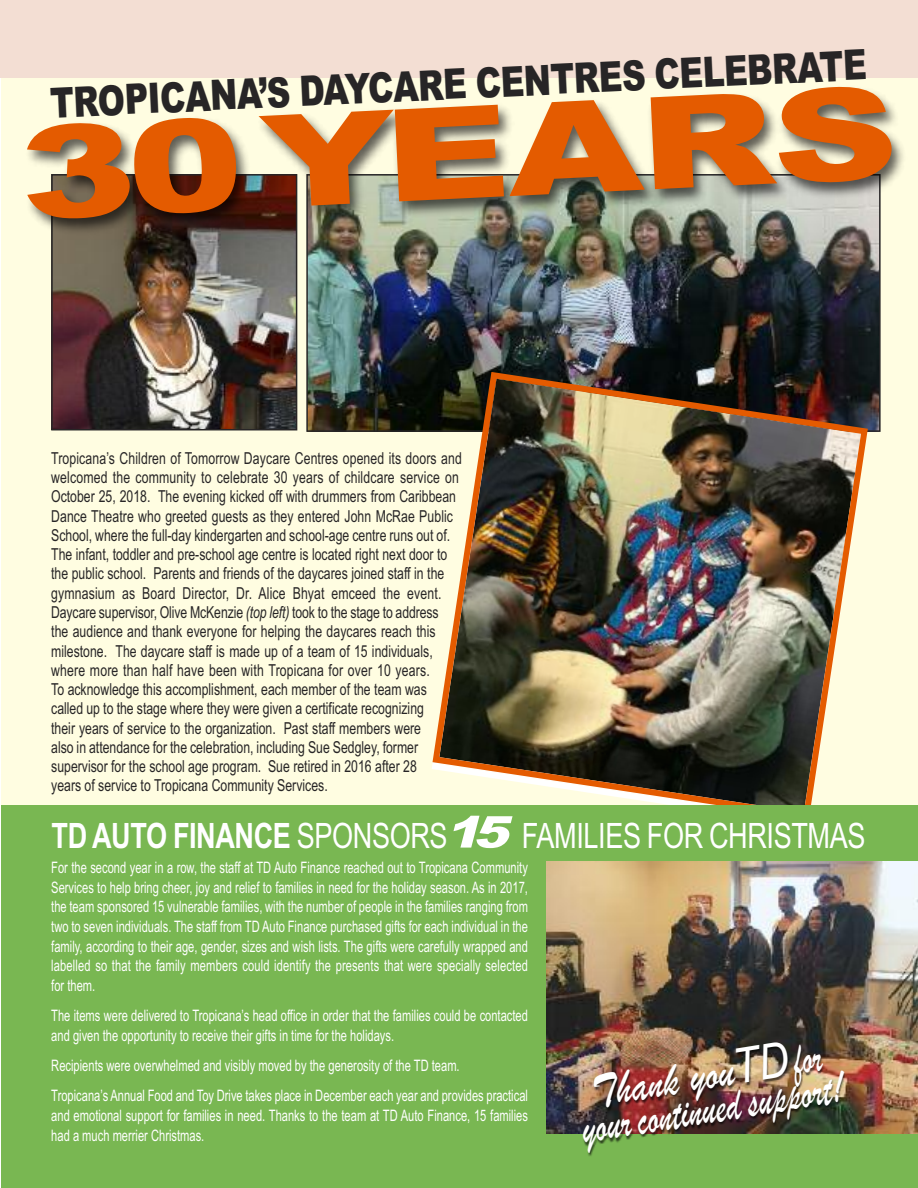
<style>
.page{position:relative;width:918px;height:1188px;background:#fff}
.page>*{position:absolute;margin:0;border:0;box-sizing:border-box;transform-origin:0 0}
.t1{font:900 128.25px "Arial";color:#e45b00;scale:1.35 1}
.t2{font:48.75px "Brush Script";color:#fff;scale:.74 1}
.t3{font:48.75px "Brush Script";color:#fff;scale:.86 1}
.t4{font:900 42px "Arial";color:#272526;scale:.78 1}
.t5{font:34.95px "Arial";letter-spacing:-.015em;color:#fff;scale:.77 1}
.t6{font:16.5px/19.2px "Arial Narrow";color:#272526;scale:.91 1}
.t7{font:15.9px/19.5px "Arial Narrow";color:#fff;scale:.86 1}
.s1{font-style:italic}
.s2{font-weight:700}
.s3{font-weight:900;font-style:italic;font-size:43.8px}
.s4{font-family:"Arial";font-style:italic}
</style>
<div class="page">
<div style="left:1px;top:0;width:916px;height:819px;background:#fffde1"></div>
<div style="left:1px;top:0;width:917px;height:78px;background:#f3ded3"></div>
<img style="left:309px;top:338px;width:569px;height:91px">
<img style="left:54px;top:338px;width:240px;height:89px">
<div style="left:51px;top:174px;width:246px;height:256px;border:2px solid #272526"></div>
<img style="left:0;top:30px;width:918px;height:308px">
<img style="left:429px;top:369px;width:442px;height:436px">
<div style="left:1px;top:805px;width:917px;height:383px;background:#79b752"></div>
<img style="left:546px;top:862px;width:372px;height:121px">
<img style="left:546px;top:983px;width:372px;height:173px">
<h3 class="t4" style="left:49px;top:81px;width:1049px;rotate:-3deg">TROPICANA’S DAYCARE CENTRES CELEBRATE</h3>
<h1 class="t1" style="left:16px;top:102px;width:652px;rotate:-3deg">30YEARS</h1>
<p class="t6" style="left:51px;top:449px;width:453px">Tropicana’s Children of Tomorrow Daycare Centres opened its doors and welcomed the community to celebrate 30 years of childcare service on October 25, 2018. The evening kicked off with drummers from Caribbean Dance Theatre who greeted guests as they entered John McRae Public School, where the full-day kindergarten and school-age centre runs out of.<br>The infant, toddler and pre-school age centre is located right next door to the public school. Parents and friends of the daycares joined staff in the gymnasium as Board Director, Dr. Alice Bhyat emceed the event.<br>Daycare supervisor, Olive McKenzie <span class="s1">(top left)</span> took to the stage to address<br>the audience and thank everyone for helping the daycares reach this milestone. The daycare staff is made up of a team of 15 individuals, where more than half have been with Tropicana for over 10 years.<br>To acknowledge this accomplishment, each member of the team was called up to the stage where they were given a certificate recognizing<br>their years of service to the organization. Past staff members were<br>also in attendance for the celebration, including Sue Sedgley, former supervisor for the school age program. Sue retired in 2016 after 28<br>years of service to Tropicana Community Services.</p>
<h3 class="t5" style="left:52px;top:815px;width:1058px"><span class="s2">TD AUTO FINANCE</span> SPONSORS<span class="s3">15</span>FAMILIES FOR CHRISTMAS</h3>
<p class="t7" style="left:51px;top:858px;width:556px;text-align:justify">For the second year in a row, the staff at TD Auto Finance reached out to Tropicana Community Services to help bring cheer, joy and relief to families in need for the holiday season. As in 2017, the team sponsored 15 vulnerable families, with the number of people in the families ranging from two to seven individuals. The staff from TD Auto Finance purchased gifts for each individual in the family, according to their age, gender, sizes and wish lists. The gifts were carefully wrapped and labelled so that the family members could identify the presents that were specially selected for them.</p>
<p class="t7" style="left:51px;top:1006px;width:556px">The items were delivered to Tropicana’s head office in order that the families could be contacted and given the opportunity to receive their gifts in time for the holidays.</p>
<p class="t7" style="left:51px;top:1050px;width:556px;line-height:30.5px">Recipients were overwhelmed and visibly moved by the generosity of the TD team.<br>Tropicana’s Annual Food and Toy Drive takes place in December each year and provides practical</p>
<p class="t7" style="left:51px;top:1106px;width:556px">and emotional support for families in need. Thanks to the team at TD Auto Finance, 15 families had a much merrier Christmas.</p>
<h2 class="t3" style="left:588px;top:1062px;width:271px;rotate:-9deg">Thank you<span class="s4">TD</span>for</h2>
<h2 class="t2" style="left:577px;top:1098px;width:359px;rotate:-9deg">your continued support!</h2>
</div>
